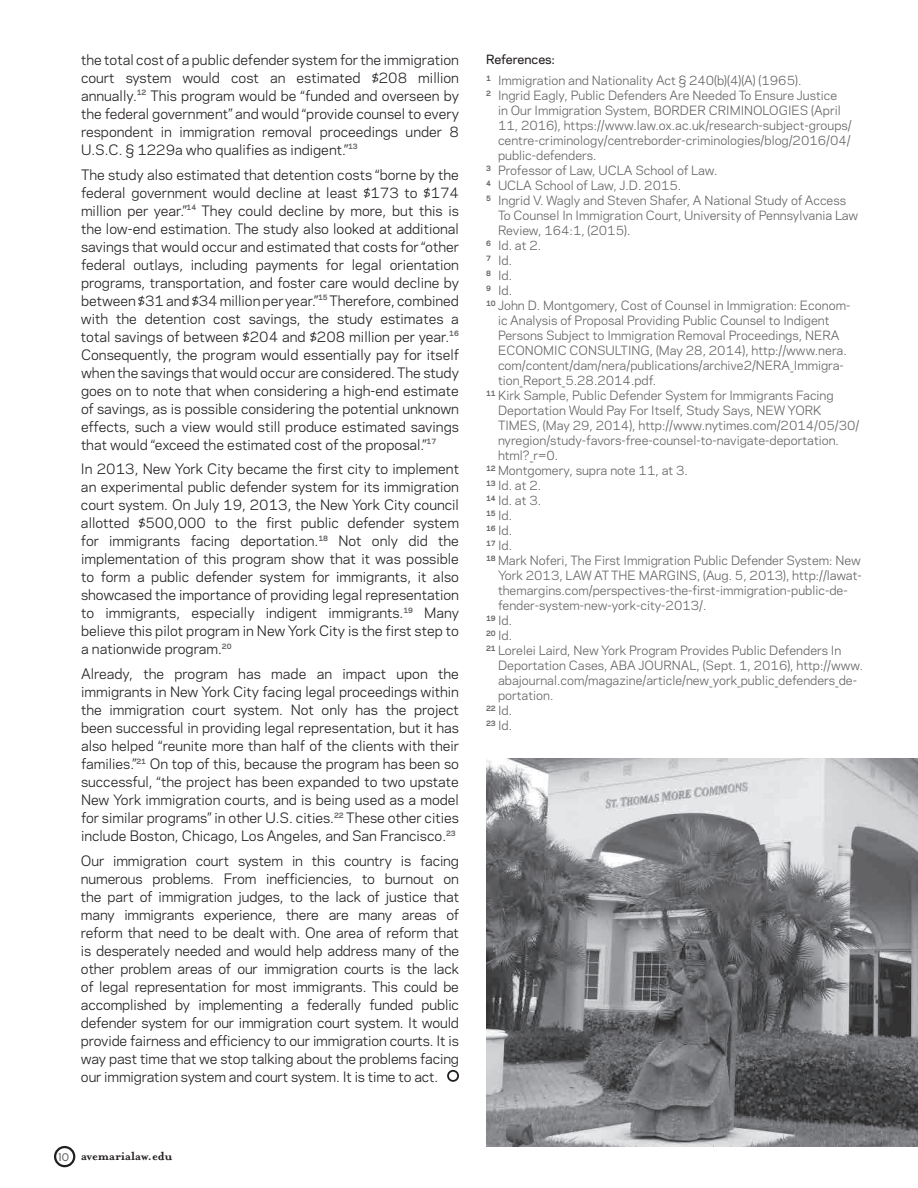
<style>
.page{position:relative;width:918px;height:1188px;background:#fff}
.page>*{position:absolute;margin:0;border:0;box-sizing:border-box;transform-origin:0 0}
.t1{font:13.5px/18px "Galaxie Polaris";color:#231f20;text-align:justify}
.t2{font:700 13.5px "Mrs Eaves";color:#231f20}
.t3{font:12px/21.8px "Galaxie Polaris";color:#636366}
.s1{font-weight:500;color:#231f20}
</style>
<div class="page">
<div style="left:54px;top:1146px;width:21px;height:21px;border:2px solid #231f20;border-radius:50%"></div>
<div style="left:447px;top:1070px;width:12px;height:12px;border:2px solid #231f20;border-radius:50%"></div>
<img style="left:486px;top:759px;width:432px;height:387px">
<p class="t1" style="left:81px;top:50px;width:380px">the total cost of a public defender system for the immigration court system would cost an estimated $208 million annually.<sup>12</sup> This program would be “funded and overseen by the federal government” and would “provide counsel to every respondent in immigration removal proceedings under 8<br>U.S.C. § 1229a who qualifies as indigent.”<sup>13</sup></p>
<p class="t1" style="left:81px;top:165px;width:380px">The study also estimated that detention costs “borne by the federal government would decline at least $173 to $174 million per year.”<sup>14</sup> They could decline by more, but this is the low-end estimation. The study also looked at additional savings that would occur and estimated that costs for “other federal outlays, including payments for legal orientation programs, transportation, and foster care would decline by between $31 and $34 million per year.”<sup>15</sup> Therefore, combined with the detention cost savings, the study estimates a total savings of between $204 and $208 million per year.<sup>16<br></sup>Consequently, the program would essentially pay for itself when the savings that would occur are considered. The study goes on to note that when considering a high-end estimate of savings, as is possible considering the potential unknown effects, such a view would still produce estimated savings that would “exceed the estimated cost of the proposal.”<sup>17</sup></p>
<p class="t1" style="left:81px;top:459px;width:380px">In 2013, New York City became the first city to implement an experimental public defender system for its immigration court system. On July 19, 2013, the New York City council allotted $500,000 to the first public defender system for immigrants facing deportation.<sup>18</sup> Not only did the implementation of this program show that it was possible to form a public defender system for immigrants, it also showcased the importance of providing legal representation to immigrants, especially indigent immigrants.<sup>19</sup> Many believe this pilot program in New York City is the first step to a nationwide program.<sup>20</sup></p>
<p class="t1" style="left:81px;top:664px;width:380px">Already, the program has made an impact upon the immigrants in New York City facing legal proceedings within the immigration court system. Not only has the project been successful in providing legal representation, but it has also helped “reunite more than half of the clients with their families.”<sup>21</sup> On top of this, because the program has been so successful, “the project has been expanded to two upstate New York immigration courts, and is being used as a model for similar programs” in other U.S. cities.<sup>22</sup> These other cities include Boston, Chicago, Los Angeles, and San Francisco.<sup>23</sup></p>
<p class="t1" style="left:81px;top:851px;width:380px">Our immigration court system in this country is facing numerous problems. From inefficiencies, to burnout on the part of immigration judges, to the lack of justice that many immigrants experience, there are many areas of reform that need to be dealt with. One area of reform that is desperately needed and would help address many of the other problem areas of our immigration courts is the lack of legal representation for most immigrants. This could be accomplished by implementing a federally funded public defender system for our immigration court system. It would provide fairness and efficiency to our immigration courts. It is way past time that we stop talking about the problems facing our immigration system and court system. It is time to act.</p>
<p class="t2" style="left:58px;top:1148px;width:115px"><sub>10</sub> avemarialaw.edu</p>
<p class="t3" style="left:486px;top:47px;width:317px"><span class="s1">References:<br></span><sup>1</sup> Immigration and Nationality Act § 240(b)(4)(A) (1965).</p>
<p class="t3" style="left:486px;top:84px;width:353px"><sup>2</sup> Ingrid Eagly, Public Defenders Are Needed To Ensure Justice</p>
<p class="t3" style="left:498px;top:99px;width:344px">in Our Immigration System, BORDER CRIMINOLOGIES (April</p>
<p class="t3" style="left:498px;top:114px;width:355px">11, 2016), https://www.law.ox.ac.uk/research-subject-groups/</p>
<p class="t3" style="left:498px;top:129px;width:354px">centre-criminology/centreborder-criminologies/blog/2016/04/</p>
<p class="t3" style="left:498px;top:144px;width:100px">public-defenders.</p>
<p class="t3" style="left:486px;top:159px;width:233px"><sup>3</sup> Professor of Law, UCLA School of Law.</p>
<p class="t3" style="left:486px;top:174px;width:197px"><sup>4</sup> UCLA School of Law, J.D. 2015.</p>
<p class="t3" style="left:486px;top:189px;width:362px"><sup>5</sup> Ingrid V. Wagly and Steven Shafer, A National Study of Access</p>
<p class="t3" style="left:498px;top:204px;width:362px">To Counsel In Immigration Court, University of Pennsylvania Law</p>
<p class="t3" style="left:498px;top:219px;width:134px">Review, 164:1, (2015).</p>
<p class="t3" style="left:486px;top:234px;width:57px"><sup>6</sup> Id. at 2.</p>
<p class="t3" style="left:486px;top:249px;width:28px"><sup>7</sup> Id.</p>
<p class="t3" style="left:486px;top:264px;width:28px"><sup>8</sup> Id.</p>
<p class="t3" style="left:486px;top:279px;width:28px"><sup>9</sup> Id.</p>
<p class="t3" style="left:486px;top:294px;width:366px"><sup>10</sup> John D. Montgomery, Cost of Counsel in Immigration: Econom-</p>
<p class="t3" style="left:498px;top:309px;width:333px">ic Analysis of Proposal Providing Public Counsel to Indigent</p>
<p class="t3" style="left:498px;top:324px;width:343px">Persons Subject to Immigration Removal Proceedings, NERA</p>
<p class="t3" style="left:498px;top:339px;width:350px">ECONOMIC CONSULTING, (May 28, 2014), http://www.nera.</p>
<p class="t3" style="left:498px;top:354px;width:347px">com/content/dam/nera/publications/archive2/NERA_Immigra-</p>
<p class="t3" style="left:498px;top:369px;width:160px">tion_Report_5.28.2014.pdf.</p>
<p class="t3" style="left:486px;top:384px;width:349px"><sup>11</sup> Kirk Sample, Public Defender System for Immigrants Facing</p>
<p class="t3" style="left:498px;top:399px;width:325px">Deportation Would Pay For Itself, Study Says, NEW YORK</p>
<p class="t3" style="left:498px;top:414px;width:363px">TIMES, (May 29, 2014), http://www.nytimes.com/2014/05/30/</p>
<p class="t3" style="left:498px;top:429px;width:342px">nyregion/study-favors-free-counsel-to-navigate-deportation.</p>
<p class="t3" style="left:498px;top:444px;width:62px">html?_r=0.</p>
<p class="t3" style="left:486px;top:459px;width:203px"><sup>12</sup> Montgomery, supra note 11, at 3.</p>
<p class="t3" style="left:486px;top:474px;width:57px"><sup>13</sup> Id. at 2.</p>
<p class="t3" style="left:486px;top:489px;width:57px"><sup>14</sup> Id. at 3.</p>
<p class="t3" style="left:486px;top:504px;width:28px"><sup>15</sup> Id.</p>
<p class="t3" style="left:486px;top:519px;width:28px"><sup>16</sup> Id.</p>
<p class="t3" style="left:486px;top:534px;width:28px"><sup>17</sup> Id.</p>
<p class="t3" style="left:486px;top:549px;width:376px"><sup>18</sup> Mark Noferi, The First Immigration Public Defender System: New</p>
<p class="t3" style="left:498px;top:564px;width:365px">York 2013, LAW AT THE MARGINS, (Aug. 5, 2013), http://lawat-</p>
<p class="t3" style="left:498px;top:579px;width:351px">themargins.com/perspectives-the-first-immigration-public-de-</p>
<p class="t3" style="left:498px;top:594px;width:210px">fender-system-new-york-city-2013/.</p>
<p class="t3" style="left:486px;top:609px;width:28px"><sup>19</sup> Id.</p>
<p class="t3" style="left:486px;top:624px;width:28px"><sup>20</sup> Id.</p>
<p class="t3" style="left:486px;top:639px;width:357px"><sup>21</sup> Lorelei Laird, New York Program Provides Public Defenders In</p>
<p class="t3" style="left:498px;top:654px;width:367px">Deportation Cases, ABA JOURNAL, (Sept. 1, 2016), http://www.</p>
<p class="t3" style="left:498px;top:669px;width:361px">abajournal.com/magazine/article/new_york_public_defenders_de-</p>
<p class="t3" style="left:498px;top:684px;width:57px">portation.</p>
<p class="t3" style="left:486px;top:699px;width:28px"><sup>22</sup> Id.</p>
<p class="t3" style="left:486px;top:714px;width:28px"><sup>23</sup> Id.</p>
</div>
